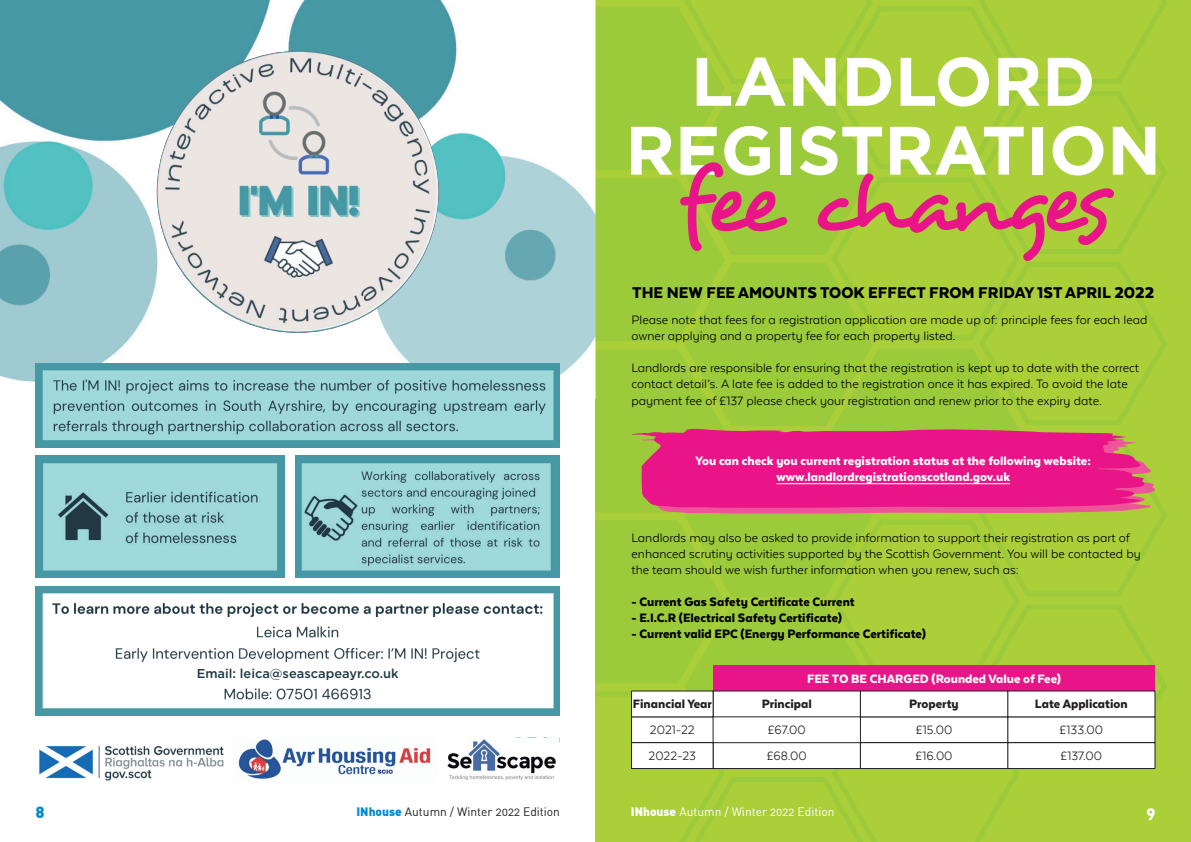
<style>
.page{position:relative;width:1191px;height:842px;background:#fff}
.page>*{position:absolute;margin:0;border:0;box-sizing:border-box;transform-origin:0 0}
.t1{font:91.6px "Desyrel";letter-spacing:-.09em;color:#ea1489}
.t2{font:700 68.4px/68.9px "Gotham";color:#fff;text-align:center}
.t3{font:900 18px "Texta Alt";color:#000}
.t4{font:900 16px "DIN Alternate";color:#0089cf}
.t5{font:900 16px "DIN Alternate";color:#fff}
.t6{font:14px/16px "Texta Alt";color:#000}
.t7{font:900 14px/16px "Texta Alt";color:#fff;text-align:center}
.t8{font:900 14px "Texta Alt";color:#000}
.t9{font:14px "Texta Alt";color:#231f20}
.t10{font:900 14px "Texta Alt";color:#231f20}
.t11{font:500 12.9px "Gotham";color:#203843}
.t12{font:12px "DIN Alternate";color:#231f20}
.t13{font:12px "DIN Alternate";color:#fff}
.s1{font-weight:900;color:#0089cf}
.s2{font-weight:900}
</style>
<div class="page">
<div style="left:595px;top:0;width:596px;height:842px;background:#abcf38"></div>
<svg style="left:595px;top:0;width:572px;height:842px"></svg>
<svg style="left:642px;top:434px;width:516px;height:80px;fill:#ee549a"></svg>
<svg style="left:631px;top:428px;width:517px;height:80px;background:#e32782"></svg>
<hr style="left:776px;top:483px;width:234px;height:1px;background:#fff">
<div style="left:713px;top:665px;width:442px;height:26px;background:#ea1489"></div>
<div style="left:1007px;top:717px;width:148px;height:26px;background:#fff"></div>
<div style="left:1007px;top:691px;width:148px;height:26px;background:#fff"></div>
<div style="left:1007px;top:743px;width:148px;height:25px;background:#fff"></div>
<div style="left:1007px;top:742px;width:148px;height:27px;border:1px solid #231f20"></div>
<div style="left:713px;top:717px;width:147px;height:26px;background:#fff"></div>
<div style="left:713px;top:691px;width:147px;height:26px;background:#fff"></div>
<div style="left:713px;top:743px;width:147px;height:25px;background:#fff"></div>
<div style="left:713px;top:742px;width:147px;height:27px;border:1px solid #231f20"></div>
<div style="left:631px;top:717px;width:82px;height:26px;background:#fff"></div>
<div style="left:631px;top:691px;width:82px;height:26px;background:#fff"></div>
<div style="left:631px;top:743px;width:82px;height:25px;background:#fff"></div>
<div style="left:631px;top:742px;width:82px;height:27px;border:1px solid #231f20"></div>
<div style="left:860px;top:717px;width:147px;height:26px;background:#fff"></div>
<div style="left:860px;top:691px;width:147px;height:26px;background:#fff"></div>
<div style="left:860px;top:743px;width:147px;height:25px;background:#fff"></div>
<div style="left:860px;top:742px;width:147px;height:27px;border:1px solid #231f20"></div>
<img style="left:282px;top:0;width:313px;height:399px">
<img style="left:0;top:0;width:277px;height:399px">
<img style="left:36px;top:586px;width:523px;height:129px">
<div style="left:145px;top:664px;width:305px;height:19px;background:#fff"></div>
<img style="left:296px;top:456px;width:263px;height:121px">
<img style="left:36px;top:456px;width:248px;height:121px">
<img style="left:36px;top:363px;width:523px;height:84px">
<img style="left:238px;top:739px;width:193px;height:40px">
<img style="left:39px;top:746px;width:185px;height:35px">
<img style="left:447px;top:739px;width:109px;height:41px">
<svg style="left:498px;top:737px;width:58px;height:9px"></svg>
<img style="left:157px;top:51px;width:282px;height:282px;border-radius:141px">
<p class="t11" style="left:197px;top:665px;width:203px">Email: leica@seascapeayr.co.uk</p>
<p class="t4" style="left:35px;top:802px;width:11px">8</p>
<p class="t12" style="left:356px;top:804px;width:205px"><span class="s1">INhouse</span> Autumn / Winter 2022 Edition</p>
<h2 class="t2" style="left:625px;top:47px;width:537px">LANDLORD<br>REGISTRATION</h2>
<h1 class="t1" style="left:677px;top:145px;width:433px">fee changes</h1>
<p class="t3" style="left:632px;top:283px;width:523px">THE NEW FEE AMOUNTS TOOK EFFECT FROM FRIDAY 1ST APRIL 2022</p>
<p class="t6" style="left:631px;top:312px;width:517px">Please note that fees for a registration application are made up of: principle fees for each lead owner applying and a property fee for each property listed.</p>
<p class="t6" style="left:631px;top:360px;width:509px">Landlords are responsible for ensuring that the registration is kept up to date with the correct contact detail’s. A late fee is added to the registration once it has expired. To avoid the late payment fee of £137 please check your registration and renew prior to the expiry date.</p>
<p class="t7" style="left:695px;top:453px;width:397px">You can check you current registration status at the following website: www.landlordregistrationscotland.gov.uk</p>
<p class="t6" style="left:631px;top:530px;width:511px">Landlords may also be asked to provide information to support their registration as part of enhanced scrutiny activities supported by the Scottish Government. You will be contacted by the team should we wish further information when you renew, such as:</p>
<p class="t8" style="left:631px;top:595px;width:225px">- Current Gas Safety Certificate Current</p>
<p class="t8" style="left:631px;top:611px;width:212px">- E.I.C.R (Electrical Safety Certificate)</p>
<p class="t8" style="left:631px;top:627px;width:296px">- Current valid EPC (Energy Performance Certificate)</p>
<p class="t7" style="left:807px;top:670px;width:255px">FEE TO BE CHARGED (Rounded Value of Fee)</p>
<p class="t10" style="left:633px;top:697px;width:80px">Financial Year</p>
<p class="t10" style="left:761px;top:697px;width:51px">Principal</p>
<p class="t10" style="left:909px;top:697px;width:51px">Property</p>
<p class="t10" style="left:1035px;top:697px;width:94px">Late Application</p>
<p class="t9" style="left:650px;top:723px;width:46px">2021-22</p>
<p class="t9" style="left:767px;top:723px;width:40px">£67.00</p>
<p class="t9" style="left:916px;top:723px;width:38px">£15.00</p>
<p class="t9" style="left:1059px;top:723px;width:45px">£133.00</p>
<p class="t9" style="left:648px;top:748px;width:49px">2022-23</p>
<p class="t9" style="left:766px;top:748px;width:42px">£68.00</p>
<p class="t9" style="left:915px;top:748px;width:38px">£16.00</p>
<p class="t9" style="left:1060px;top:748px;width:43px">£137.00</p>
<p class="t13" style="left:631px;top:804px;width:205px"><span class="s2">INhouse</span> Autumn / Winter 2022 Edition</p>
<p class="t5" style="left:1146px;top:802px;width:10px">9</p>
</div>
